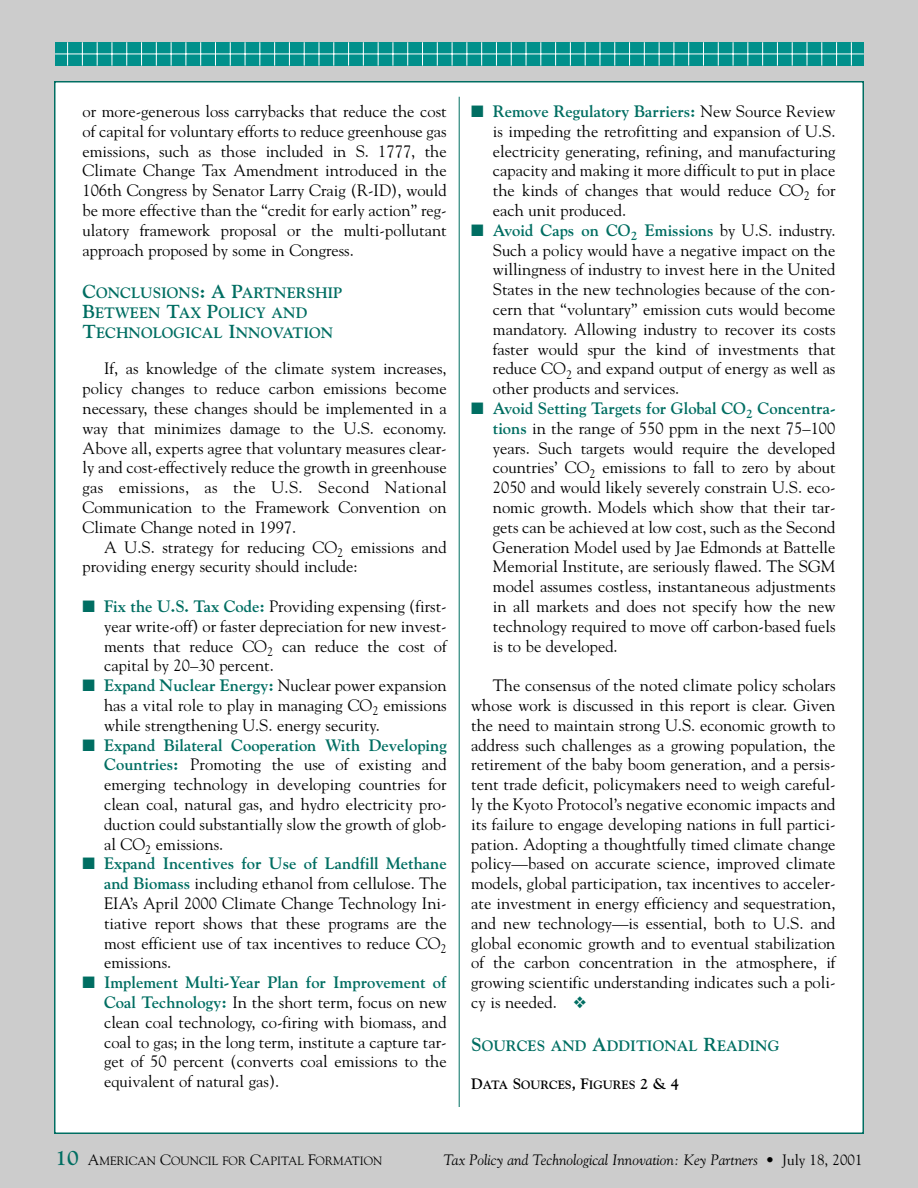
<style>
.page{position:relative;width:918px;height:1188px;background:#ccc}
.page>*{position:absolute;margin:0;border:0;box-sizing:border-box;transform-origin:0 0}
.t1{font:16.5px/19.8px "Goudy";color:#000;text-align:justify}
.t2{font:700 15px/19.8px "Goudy";color:#006e62}
.t3{font:italic 15px "Goudy";color:#000}
.t4{font:12px "Goudy";color:#000}
.t5{font:700 12px "Goudy";color:#000}
.s1{font-size:18.75px}
.s2{color:#006e62}
.s3{font-weight:700;color:#006e62}
.s4{font-size:15px}
.s5{font-weight:700;font-size:21px;color:#006e62}
.s6{font-style:normal}
</style>
<div class="page">
<div style="left:55px;top:42px;width:809px;height:24px;background:#00908b"></div>
<hr style="left:55px;top:54px;width:809px;height:1px;background:#fff">
<svg style="left:245px;top:42px;width:1px;height:24px"></svg>
<svg style="left:274px;top:42px;width:1px;height:24px"></svg>
<svg style="left:304px;top:42px;width:1px;height:24px"></svg>
<svg style="left:333px;top:42px;width:1px;height:24px"></svg>
<svg style="left:363px;top:42px;width:1px;height:24px"></svg>
<svg style="left:67px;top:42px;width:1px;height:24px"></svg>
<svg style="left:82px;top:42px;width:1px;height:24px"></svg>
<svg style="left:97px;top:42px;width:1px;height:24px"></svg>
<svg style="left:112px;top:42px;width:1px;height:24px"></svg>
<svg style="left:126px;top:42px;width:1px;height:24px"></svg>
<svg style="left:141px;top:42px;width:1px;height:24px"></svg>
<svg style="left:156px;top:42px;width:1px;height:24px"></svg>
<svg style="left:171px;top:42px;width:1px;height:24px"></svg>
<svg style="left:186px;top:42px;width:1px;height:24px"></svg>
<svg style="left:200px;top:42px;width:1px;height:24px"></svg>
<svg style="left:215px;top:42px;width:1px;height:24px"></svg>
<svg style="left:230px;top:42px;width:1px;height:24px"></svg>
<svg style="left:259px;top:42px;width:1px;height:24px"></svg>
<svg style="left:289px;top:42px;width:1px;height:24px"></svg>
<svg style="left:319px;top:42px;width:1px;height:24px"></svg>
<svg style="left:348px;top:42px;width:1px;height:24px"></svg>
<svg style="left:378px;top:42px;width:1px;height:24px"></svg>
<svg style="left:393px;top:42px;width:1px;height:24px"></svg>
<svg style="left:422px;top:42px;width:1px;height:24px"></svg>
<svg style="left:437px;top:42px;width:1px;height:24px"></svg>
<svg style="left:467px;top:42px;width:1px;height:24px"></svg>
<svg style="left:481px;top:42px;width:1px;height:24px"></svg>
<svg style="left:496px;top:42px;width:1px;height:24px"></svg>
<svg style="left:526px;top:42px;width:1px;height:24px"></svg>
<svg style="left:540px;top:42px;width:1px;height:24px"></svg>
<svg style="left:570px;top:42px;width:1px;height:24px"></svg>
<svg style="left:585px;top:42px;width:1px;height:24px"></svg>
<svg style="left:614px;top:42px;width:1px;height:24px"></svg>
<svg style="left:629px;top:42px;width:1px;height:24px"></svg>
<svg style="left:659px;top:42px;width:1px;height:24px"></svg>
<svg style="left:674px;top:42px;width:1px;height:24px"></svg>
<svg style="left:703px;top:42px;width:1px;height:24px"></svg>
<svg style="left:718px;top:42px;width:1px;height:24px"></svg>
<svg style="left:733px;top:42px;width:1px;height:24px"></svg>
<svg style="left:747px;top:42px;width:1px;height:24px"></svg>
<svg style="left:762px;top:42px;width:1px;height:24px"></svg>
<svg style="left:777px;top:42px;width:1px;height:24px"></svg>
<svg style="left:792px;top:42px;width:1px;height:24px"></svg>
<svg style="left:407px;top:42px;width:1px;height:24px"></svg>
<svg style="left:452px;top:42px;width:1px;height:24px"></svg>
<svg style="left:511px;top:42px;width:1px;height:24px"></svg>
<svg style="left:555px;top:42px;width:1px;height:24px"></svg>
<svg style="left:600px;top:42px;width:1px;height:24px"></svg>
<svg style="left:644px;top:42px;width:1px;height:24px"></svg>
<svg style="left:688px;top:42px;width:1px;height:24px"></svg>
<svg style="left:807px;top:42px;width:1px;height:24px"></svg>
<svg style="left:821px;top:42px;width:1px;height:24px"></svg>
<svg style="left:836px;top:42px;width:1px;height:24px"></svg>
<svg style="left:851px;top:42px;width:1px;height:24px"></svg>
<div style="left:55px;top:82px;width:808px;height:1051px;background:#fff"></div>
<hr style="left:459px;top:97px;width:1px;height:1010px;background:#006e62">
<p class="t1" style="left:82px;top:103px;width:366px">or more-generous loss carrybacks that reduce the cost of capital for voluntary efforts to reduce greenhouse gas emissions, such as those included in S. 1777, the Climate Change Tax Amendment introduced in the 106th Congress by Senator Larry Craig (R-ID), would be more effective than the “credit for early action” reg&shy;ulatory framework proposal or the multi-pollutant approach proposed by some in Congress.</p>
<p class="t2" style="left:82px;top:284px;width:261px"><span class="s1">C</span>ONCLUSIONS<span class="s1">: A P</span>ARTNERSHIP<br><span class="s1">B</span>ETWEEN <span class="s1">T</span>AX <span class="s1">P</span>OLICY AND<br><span class="s1">T</span>ECHNOLOGICAL <span class="s1">I</span>NNOVATION</p>
<p class="t1" style="left:82px;top:360px;width:366px;text-indent:22px">If, as knowledge of the climate system increases, policy changes to reduce carbon emissions become necessary, these changes should be implemented in a way that minimizes damage to the U.S. economy.<br>Above all, experts agree that voluntary measures clear&shy;ly and cost-effectively reduce the growth in greenhouse gas emissions, as the U.S. Second National Communication to the Framework Convention on Climate Change noted in 1997.</p>
<p class="t1" style="left:82px;top:538px;width:366px;text-indent:22px">A U.S. strategy for reducing CO<sub>2</sub> emissions and providing energy security should include:</p>
<p class="t1" style="left:104px;top:598px;width:344px;text-indent:-22px"><span class="s2">■</span> <span class="s3">Fix the U.S. Tax Code:</span> Providing expensing (first&shy;year write-off) or faster depreciation for new invest&shy;ments that reduce CO<sub>2</sub> can reduce the cost of capital by 20–30 percent.</p>
<p class="t1" style="left:104px;top:677px;width:344px;text-indent:-22px"><span class="s2">■</span> <span class="s3">Expand Nuclear Energy:</span> Nuclear power expansion has a vital role to play in managing CO<sub>2</sub> emissions while strengthening U.S. energy security.</p>
<p class="t1" style="left:104px;top:736px;width:344px;text-indent:-22px"><span class="s2">■</span> <span class="s3">Expand Bilateral Cooperation With Developing Countries:</span> Promoting the use of existing and emerging technology in developing countries for clean coal, natural gas, and hydro electricity pro&shy;duction could substantially slow the growth of glob&shy;al CO<sub>2</sub> emissions.</p>
<p class="t1" style="left:104px;top:855px;width:344px;text-indent:-22px"><span class="s2">■</span> <span class="s3">Expand Incentives for Use of Landfill Methane and Biomass</span> including ethanol from cellulose. The EIA’s April 2000 Climate Change Technology Ini&shy;tiative report shows that these programs are the most efficient use of tax incentives to reduce CO<sub>2 </sub>emissions.</p>
<p class="t1" style="left:104px;top:974px;width:344px;text-indent:-22px"><span class="s2">■</span> <span class="s3">Implement Multi-Year Plan for Improvement of Coal Technology:</span> In the short term, focus on new clean coal technology, co-firing with biomass, and coal to gas; in the long term, institute a capture tar&shy;get of 50 percent (converts coal emissions to the equivalent of natural gas).</p>
<p class="t1" style="left:493px;top:103px;width:344px;text-indent:-22px"><span class="s2">■</span> <span class="s3">Remove Regulatory Barriers:</span> New Source Review is impeding the retrofitting and expansion of U.S. electricity generating, refining, and manufacturing capacity and making it more difficult to put in place the kinds of changes that would reduce CO<sub>2</sub> for each unit produced.</p>
<p class="t1" style="left:493px;top:221px;width:344px;text-indent:-22px"><span class="s2">■</span> <span class="s3">Avoid Caps on CO</span><sub>2</sub> <span class="s3">Emissions</span> by U.S. industry.<br>Such a policy would have a negative impact on the willingness of industry to invest here in the United States in the new technologies because of the con&shy;cern that “voluntary” emission cuts would become mandatory. Allowing industry to recover its costs faster would spur the kind of investments that reduce CO<sub>2</sub> and expand output of energy as well as other products and services.</p>
<p class="t1" style="left:493px;top:400px;width:344px;text-indent:-22px"><span class="s2">■</span> <span class="s3">Avoid Setting Targets for Global CO</span><sub>2</sub> <span class="s3">Concentra&shy;tions</span> in the range of 550 ppm in the next 75–100 years. Such targets would require the developed countries’ CO<sub>2</sub> emissions to fall to zero by about 2050 and would likely severely constrain U.S. eco&shy;nomic growth. Models which show that their tar&shy;gets can be achieved at low cost, such as the Second Generation Model used by Jae Edmonds at Battelle Memorial Institute, are seriously flawed. The SGM model assumes costless, instantaneous adjustments in all markets and does not specify how the new technology required to move off carbon-based fuels is to be developed.</p>
<p class="t1" style="left:471px;top:677px;width:366px;text-indent:22px">The consensus of the noted climate policy scholars whose work is discussed in this report is clear. Given the need to maintain strong U.S. economic growth to address such challenges as a growing population, the retirement of the baby boom generation, and a persis&shy;tent trade deficit, policymakers need to weigh careful&shy;ly the Kyoto Protocol’s negative economic impacts and its failure to engage developing nations in full partici&shy;pation. Adopting a thoughtfully timed climate change policy—based on accurate science, improved climate models, global participation, tax incentives to acceler&shy;ate investment in energy efficiency and sequestration, and new technology—is essential, both to U.S. and global economic growth and to eventual stabilization of the carbon concentration in the atmosphere, if growing scientific understanding indicates such a poli&shy;cy is needed. <span class="s2">❖</span></p>
<p class="t2" style="left:471px;top:1037px;width:310px"><span class="s1">S</span>OURCES AND <span class="s1">A</span>DDITIONAL <span class="s1">R</span>EADING</p>
<p class="t5" style="left:471px;top:1080px;width:209px"><span class="s4">D</span>ATA <span class="s4">S</span>OURCES<span class="s4">, F</span>IGURES <span class="s4">2 &amp; 4</span></p>
<p class="t4" style="left:56px;top:1156px;width:329px"><span class="s5">10</span> <span class="s4">A</span>MERICAN <span class="s4">C</span>OUNCIL FOR <span class="s4">C</span>APITAL <span class="s4">F</span>ORMATION</p>
<p class="t3" style="left:443px;top:1153px;width:421px">Tax Policy and Technological Innovation: Key Partners • <span class="s6">July 18, 2001</span></p>
</div>
